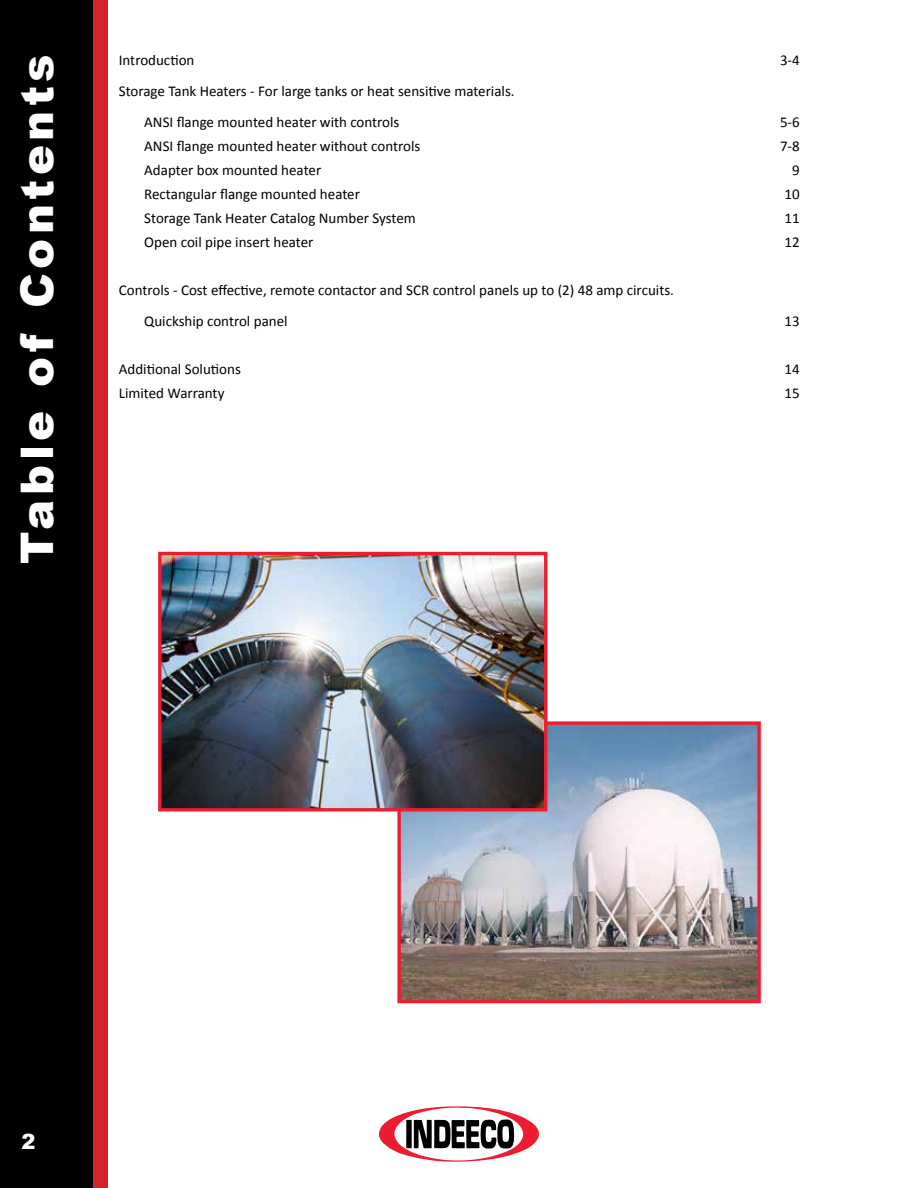
<style>
.page{position:relative;width:918px;height:1188px;background:#fff}
.page>*{position:absolute;margin:0;border:0;box-sizing:border-box;transform-origin:0 0}
.t1{font:900 45px "Arial";letter-spacing:.1em;color:#fff}
.t2{font:900 21px "Arial";color:#fff}
.t3{font:15px/30.8px "Calibri";color:#000}
</style>
<div class="page">
<div style="left:0;top:0;width:93px;height:1188px;background:#000"></div>
<div style="left:93px;top:0;width:15px;height:1188px;background:#d2232a"></div>
<svg style="left:379px;top:1106px;width:160px;height:56px"></svg>
<img style="left:401px;top:725px;width:356px;height:274px">
<div style="left:397px;top:721px;width:364px;height:282px;border:3px solid #ed1c2e"></div>
<img style="left:162px;top:556px;width:381px;height:252px">
<div style="left:158px;top:552px;width:389px;height:260px;border:3px solid #ed1c2e"></div>
<h1 class="t1" style="left:4px;top:564px;width:512px;rotate:-90deg">Table of Contents</h1>
<p class="t3" style="left:119px;top:45px;width:77px">Introduction</p>
<p class="t3" style="left:780px;top:45px;width:21px">3-4</p>
<p class="t3" style="left:144px;top:76px;width:372px;text-indent:-26px">Storage Tank Heaters - For large tanks or heat sensitive materials.<br>ANSI flange mounted heater with controls</p>
<p class="t3" style="left:780px;top:106px;width:21px">5-6</p>
<p class="t3" style="left:144px;top:130px;width:278px">ANSI flange mounted heater without controls</p>
<p class="t3" style="left:780px;top:130px;width:21px">7-8</p>
<p class="t3" style="left:144px;top:154px;width:178px">Adapter box mounted heater</p>
<p class="t3" style="left:792px;top:154px;width:9px">9</p>
<p class="t3" style="left:144px;top:178px;width:217px">Rectangular flange mounted heater</p>
<p class="t3" style="left:785px;top:178px;width:17px">10</p>
<p class="t3" style="left:144px;top:202px;width:273px">Storage Tank Heater Catalog Number System</p>
<p class="t3" style="left:785px;top:202px;width:17px">11</p>
<p class="t3" style="left:144px;top:226px;width:171px">Open coil pipe insert heater</p>
<p class="t3" style="left:785px;top:226px;width:17px">12</p>
<p class="t3" style="left:144px;top:274px;width:531px;text-indent:-26px">Controls - Cost effective, remote contactor and SCR control panels up to (2) 48 amp circuits.<br>Quickship control panel</p>
<p class="t3" style="left:785px;top:305px;width:17px">13</p>
<p class="t3" style="left:119px;top:353px;width:124px">Additional Solutions</p>
<p class="t3" style="left:785px;top:353px;width:17px">14</p>
<p class="t3" style="left:119px;top:377px;width:107px">Limited Warranty</p>
<p class="t3" style="left:785px;top:377px;width:17px">15</p>
<h2 class="t2" style="left:22px;top:1126px;width:16px">2</h2>
</div>
